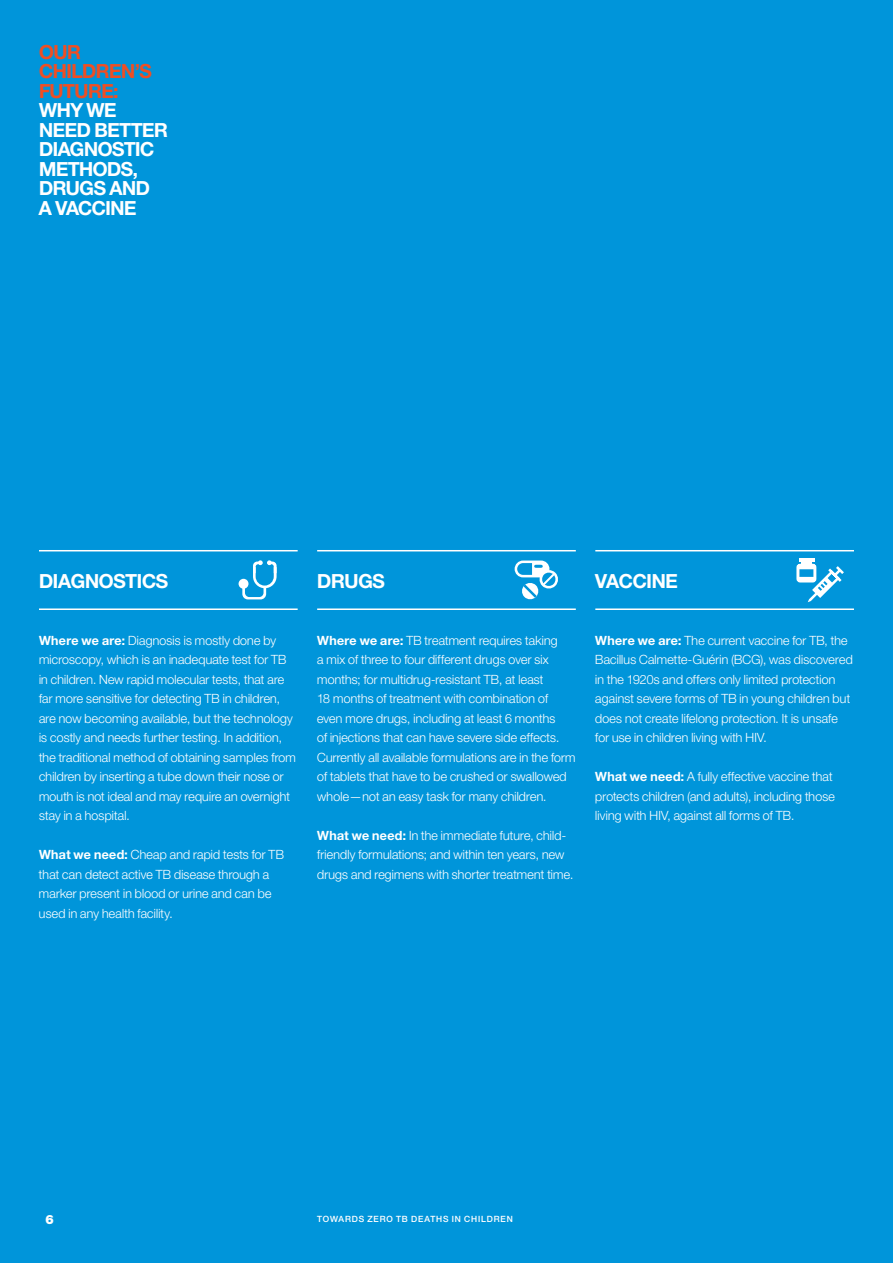
<style>
.page{position:relative;width:893px;height:1263px;background:#0095da}
.page>*{position:absolute;margin:0;border:0;box-sizing:border-box;transform-origin:0 0}
.t1{font:700 19.5px/19.5px "Helvetica Neue GI";letter-spacing:-.01em;color:#fff}
.t2{font:700 19.5px/19.5px "Helvetica Neue GI";letter-spacing:-.015em;color:#f04e23}
.t3{font:300 12.75px/19.5px "Helvetica Neue GI";letter-spacing:.02em;color:#fff}
.t4{font:900 12.75px "Helvetica Neue GI";color:#fff}
.t5{font:500 8.7px "Helvetica Neue GI";letter-spacing:.1em;color:#fff}
.s1{font-weight:700}
</style>
<div class="page">
<hr style="left:39px;top:550px;width:259px;height:1px;background:#fff">
<hr style="left:317px;top:550px;width:259px;height:1px;background:#fff">
<hr style="left:595px;top:550px;width:259px;height:1px;background:#fff">
<hr style="left:39px;top:608px;width:259px;height:2px;background:#fff">
<hr style="left:317px;top:608px;width:259px;height:2px;background:#fff">
<hr style="left:595px;top:608px;width:259px;height:2px;background:#fff">
<div style="left:239px;top:579px;width:9px;height:10px;background:#fff;border-radius:50%"></div>
<svg style="left:242px;top:560px;width:35px;height:39px"></svg>
<div style="left:515px;top:560px;width:34px;height:17px;border:3px solid #fff;border-radius:7px"></div>
<svg style="left:521px;top:562px;width:37px;height:38px"></svg>
<hr style="left:799px;top:558px;width:15px;height:4px;background:#fff">
<div style="left:796px;top:564px;width:20px;height:18px;border:3px solid #fff;border-radius:2px"></div>
<svg style="left:798px;top:561px;width:46px;height:41px"></svg>
<h1 class="t2" style="left:39px;top:41px;width:57px">OUR<br>CHILDREN</h1>
<h1 class="t2" style="left:135px;top:61px;width:18px">’S</h1>
<h1 class="t2" style="left:39px;top:80px;width:81px">FUTURE:</h1>
<h1 class="t1" style="left:39px;top:100px;width:77px">WHY WE<br>NEED</h1>
<h1 class="t1" style="left:94px;top:119px;width:13px">BETTER</h1>
<h1 class="t1" style="left:39px;top:139px;width:46px">DI AGNO</h1>
<h1 class="t1" style="left:112px;top:139px;width:23px">STIC</h1>
<h1 class="t1" style="left:39px;top:158px;width:15px">MET</h1>
<h1 class="t1" style="left:39px;top:158px;width:101px;text-indent:40px">HODS,<br>DRUGS AND<br>A VACCINE</h1>
<h1 class="t1" style="left:39px;top:571px;width:47px">DIAGNO</h1>
<h1 class="t1" style="left:113px;top:571px;width:56px">STICS</h1>
<h1 class="t1" style="left:317px;top:571px;width:69px">DRUGS</h1>
<h1 class="t1" style="left:595px;top:571px;width:37px">VACCINE</h1>
<p class="t3" style="left:39px;top:630px;width:258px"><span class="s1">WHERE WE ARE:</span> Diagnosis is mostly done by microscopy, which is an inadequate test for TB in children. New rapid molecular tests, that are far more sensitive for detecting TB in children, are now becoming available, but the technology is costly and needs further testing. In addition, the traditional method of obtaining samples from children by inserting a tube down their nose or mouth is not ideal and may require an overnight stay in a hospital.</p>
<p class="t3" style="left:39px;top:845px;width:246px"><span class="s1">WHAT WE NEED:</span> Cheap and rapid tests for TB that can detect active TB disease through a marker present in blood or urine and can be used in any health facility.</p>
<p class="t3" style="left:317px;top:630px;width:260px"><span class="s1">WHERE WE ARE:</span> TB treatment requires taking<br>a mix of three to four different drugs over six months; for multidrug-resistant TB, at least<br>18 months of treatment with combination of even more drugs, including at least 6 months<br>of injections that can have severe side effects.<br>Currently all available formulations are in the form of tablets that have to be crushed or swallowed whole—not an easy task for many children.</p>
<p class="t3" style="left:317px;top:825px;width:258px"><span class="s1">WHAT WE NEED:</span> In the immediate future, child&shy;friendly formulations; and within ten years, new drugs and regimens with shorter treatment time.</p>
<p class="t3" style="left:595px;top:630px;width:259px"><span class="s1">WHERE WE ARE:</span> The current vaccine for TB, the Bacillus Calmette-Guérin (BCG), was discovered in the 1920s and offers only limited protection against severe forms of TB in young children but does not create lifelong protection. It is unsafe for use in children living with HIV.</p>
<p class="t3" style="left:595px;top:767px;width:241px"><span class="s1">WHAT WE NEED:</span> A fully effective vaccine that protects children (and adults), including those living with HIV, against all forms of TB.</p>
<p class="t4" style="left:45px;top:1211px;width:10px">6</p>
<p class="t5" style="left:317px;top:1214px;width:197px">TOWARDS ZERO TB DEATHS IN CHILDREN</p>
</div>
